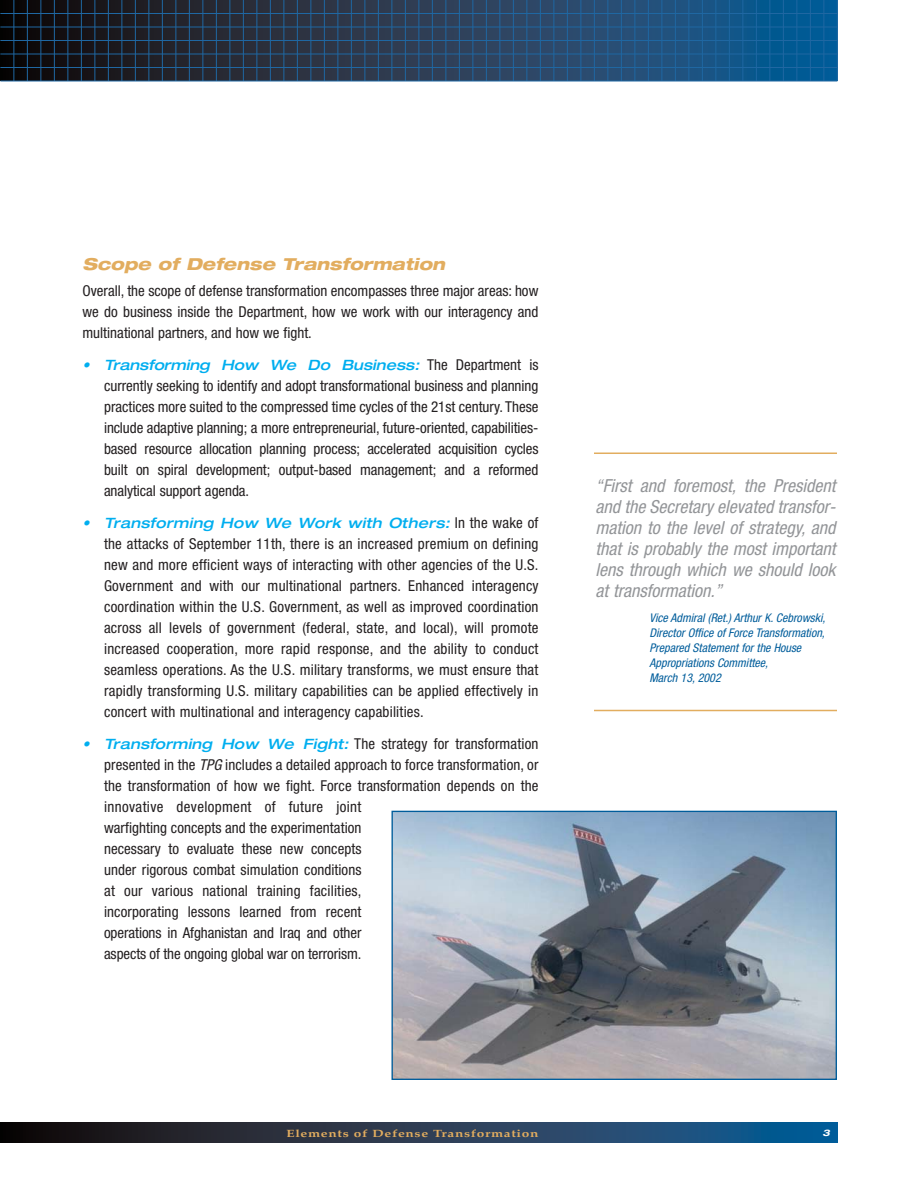
<style>
.page{position:relative;width:918px;height:1188px;background:#fff}
.page>*{position:absolute;margin:0;border:0;box-sizing:border-box;transform-origin:0 0}
.t1{font:italic condensed 18px/21px "Helvetica Neue";color:#939598;text-align:justify}
.t2{font:italic 800 expanded 16.5px "Helvetica Neue";color:#e2ad5f}
.t3{font:condensed 15px/21px "Helvetica Neue";letter-spacing:.01em;color:#231f20;text-align:justify}
.t4{font:italic 500 expanded 14.25px "Helvetica Neue";letter-spacing:.005em;color:#00aeef}
.t5{font:italic condensed 12px/15px "Helvetica Neue";color:#005d9b}
.t6{font:700 10.5px "Palatino";letter-spacing:.05em;color:#e2ad5f;scale:1.3 1}
.t7{font:italic 700 expanded 9px "Helvetica Neue";color:#fff}
.s1{font-weight:400;font-style:normal;font-stretch:condensed;font-size:15px;color:#231f20}
.s2{font-weight:500;font-style:italic;font-stretch:expanded;font-size:14.25px;color:#00aeef}
.s3{font-style:italic}
</style>
<div class="page">
<svg style="left:1px;top:1123px;width:837px;height:20px;background:#203952"></svg>
<svg style="left:0;top:0;width:837px;height:81px;background:#203a55"></svg>
<hr style="left:0;top:81px;width:837px;height:1px;background:#1f67a2">
<hr style="left:0;top:67px;width:837px;height:1px;background:#1f67a2">
<hr style="left:0;top:54px;width:837px;height:1px;background:#1f67a2">
<hr style="left:0;top:40px;width:837px;height:1px;background:#1f67a2">
<hr style="left:0;top:27px;width:837px;height:1px;background:#1f67a2">
<hr style="left:0;top:13px;width:837px;height:1px;background:#1f67a2">
<hr style="left:13px;top:0;width:1px;height:81px;background:#1f67a2">
<hr style="left:27px;top:0;width:1px;height:81px;background:#1f67a2">
<hr style="left:40px;top:0;width:1px;height:81px;background:#1f67a2">
<hr style="left:54px;top:0;width:1px;height:81px;background:#1f67a2">
<hr style="left:67px;top:0;width:1px;height:81px;background:#1f67a2">
<hr style="left:81px;top:0;width:1px;height:81px;background:#1f67a2">
<hr style="left:94px;top:0;width:1px;height:81px;background:#1f67a2">
<hr style="left:108px;top:0;width:1px;height:81px;background:#1f67a2">
<hr style="left:121px;top:0;width:1px;height:81px;background:#1f67a2">
<hr style="left:135px;top:0;width:1px;height:81px;background:#1f67a2">
<hr style="left:148px;top:0;width:1px;height:81px;background:#1f67a2">
<hr style="left:162px;top:0;width:1px;height:81px;background:#1f67a2">
<hr style="left:175px;top:0;width:1px;height:81px;background:#1f67a2">
<hr style="left:189px;top:0;width:1px;height:81px;background:#1f67a2">
<hr style="left:202px;top:0;width:1px;height:81px;background:#1f67a2">
<hr style="left:216px;top:0;width:1px;height:81px;background:#1f67a2">
<hr style="left:229px;top:0;width:1px;height:81px;background:#1f67a2">
<hr style="left:243px;top:0;width:1px;height:81px;background:#1f67a2">
<hr style="left:256px;top:0;width:1px;height:81px;background:#1f67a2">
<hr style="left:270px;top:0;width:1px;height:81px;background:#1f67a2">
<hr style="left:283px;top:0;width:1px;height:81px;background:#1f67a2">
<hr style="left:297px;top:0;width:1px;height:81px;background:#1f67a2">
<hr style="left:310px;top:0;width:1px;height:81px;background:#1f67a2">
<hr style="left:324px;top:0;width:1px;height:81px;background:#1f67a2">
<hr style="left:337px;top:0;width:1px;height:81px;background:#1f67a2">
<hr style="left:351px;top:0;width:1px;height:81px;background:#1f67a2">
<hr style="left:364px;top:0;width:1px;height:81px;background:#1f67a2">
<hr style="left:378px;top:0;width:1px;height:81px;background:#1f67a2">
<hr style="left:391px;top:0;width:1px;height:81px;background:#1f67a2">
<hr style="left:405px;top:0;width:1px;height:81px;background:#1f67a2">
<hr style="left:418px;top:0;width:1px;height:81px;background:#1f67a2">
<hr style="left:432px;top:0;width:1px;height:81px;background:#1f67a2">
<hr style="left:445px;top:0;width:1px;height:81px;background:#1f67a2">
<hr style="left:459px;top:0;width:1px;height:81px;background:#1f67a2">
<hr style="left:472px;top:0;width:1px;height:81px;background:#1f67a2">
<hr style="left:486px;top:0;width:1px;height:81px;background:#1f67a2">
<hr style="left:499px;top:0;width:1px;height:81px;background:#1f67a2">
<hr style="left:513px;top:0;width:1px;height:81px;background:#1f67a2">
<hr style="left:526px;top:0;width:1px;height:81px;background:#1f67a2">
<hr style="left:540px;top:0;width:1px;height:81px;background:#1f67a2">
<hr style="left:553px;top:0;width:1px;height:81px;background:#1f67a2">
<hr style="left:567px;top:0;width:1px;height:81px;background:#1f67a2">
<hr style="left:580px;top:0;width:1px;height:81px;background:#1f67a2">
<hr style="left:594px;top:0;width:1px;height:81px;background:#1f67a2">
<hr style="left:607px;top:0;width:1px;height:81px;background:#1f67a2">
<hr style="left:621px;top:0;width:1px;height:81px;background:#1f67a2">
<hr style="left:634px;top:0;width:1px;height:81px;background:#1f67a2">
<hr style="left:648px;top:0;width:1px;height:81px;background:#1f67a2">
<hr style="left:661px;top:0;width:1px;height:81px;background:#1f67a2">
<hr style="left:675px;top:0;width:1px;height:81px;background:#1f67a2">
<hr style="left:688px;top:0;width:1px;height:81px;background:#1f67a2">
<hr style="left:702px;top:0;width:1px;height:81px;background:#1f67a2">
<hr style="left:715px;top:0;width:1px;height:81px;background:#1f67a2">
<hr style="left:729px;top:0;width:1px;height:81px;background:#1f67a2">
<hr style="left:742px;top:0;width:1px;height:81px;background:#1f67a2">
<hr style="left:756px;top:0;width:1px;height:81px;background:#1f67a2">
<hr style="left:769px;top:0;width:1px;height:81px;background:#1f67a2">
<hr style="left:783px;top:0;width:1px;height:81px;background:#1f67a2">
<hr style="left:796px;top:0;width:1px;height:81px;background:#1f67a2">
<hr style="left:810px;top:0;width:1px;height:81px;background:#1f67a2">
<hr style="left:823px;top:0;width:1px;height:81px;background:#1f67a2">
<hr style="left:837px;top:0;width:1px;height:81px;background:#1f67a2">
<hr style="left:594px;top:453px;width:243px;height:1px;background:#e2ad5f">
<hr style="left:594px;top:710px;width:243px;height:1px;background:#e2ad5f">
<img style="left:394px;top:813px;width:441px;height:265px">
<div style="left:392px;top:811px;width:445px;height:269px;border:1px solid #005d9b"></div>
<p class="t2" style="left:82px;top:258px;width:364px">Scope of Defense Transformation</p>
<p class="t3" style="left:82px;top:282px;width:458px">Overall, the scope of defense transformation encompasses three major areas: how we do business inside the Department, how we work with our interagency and multinational partners, and how we fight.</p>
<p class="t4" style="left:82px;top:360px;width:458px">• Transforming How We Do Business: <span class="s1">The Department is</span></p>
<p class="t3" style="left:104px;top:377px;width:436px">currently seeking to identify and adopt transformational business and planning practices more suited to the compressed time cycles of the 21st century. These include adaptive planning; a more entrepreneurial, future-oriented, capabilities&shy;based resource allocation planning process; accelerated acquisition cycles built on spiral development; output-based management; and a reformed analytical support agenda.</p>
<p class="t4" style="left:82px;top:518px;width:458px">• Transforming How We Work with Others: <span class="s1">In the wake of</span></p>
<p class="t3" style="left:104px;top:535px;width:436px">the attacks of September 11th, there is an increased premium on defining new and more efficient ways of interacting with other agencies of the U.S.<br>Government and with our multinational partners. Enhanced interagency coordination within the U.S. Government, as well as improved coordination across all levels of government (federal, state, and local), will promote increased cooperation, more rapid response, and the ability to conduct seamless operations. As the U.S. military transforms, we must ensure that rapidly transforming U.S. military capabilities can be applied effectively in concert with multinational and interagency capabilities.</p>
<p class="t3" style="left:104px;top:734px;width:436px;text-align:left;text-indent:-22px"><span class="s2">• Transforming How We Fight:</span> The strategy for transformation presented in the <span class="s3">TPG</span> includes a detailed approach to force transformation, or the transformation of how we fight. Force transformation depends on the innovative development of future joint<br>warfighting concepts and the experimentation<br>necessary to evaluate these new concepts<br>under rigorous combat simulation conditions<br>at our various national training facilities,<br>incorporating lessons learned from recent<br>operations in Afghanistan and Iraq and other<br>aspects of the ongoing global war on terrorism.</p>
<p class="t1" style="left:595px;top:476px;width:242px">“First and foremost, the President and the Secretary elevated transfor&shy;mation to the level of strategy, and that is probably the most important lens through which we should look at transformation.”</p>
<p class="t5" style="left:649px;top:612px;width:177px">Vice Admiral (Ret.) Arthur K. Cebrowski,<br>Director Office of Force Transformation,<br>Prepared Statement for the House<br>Appropriations Committee,<br>March 13, 2002</p>
<p class="t6" style="left:286px;top:1129px;width:195px">Elements of Defense Transformation</p>
<p class="t7" style="left:822px;top:1130px;width:9px">3</p>
</div>
